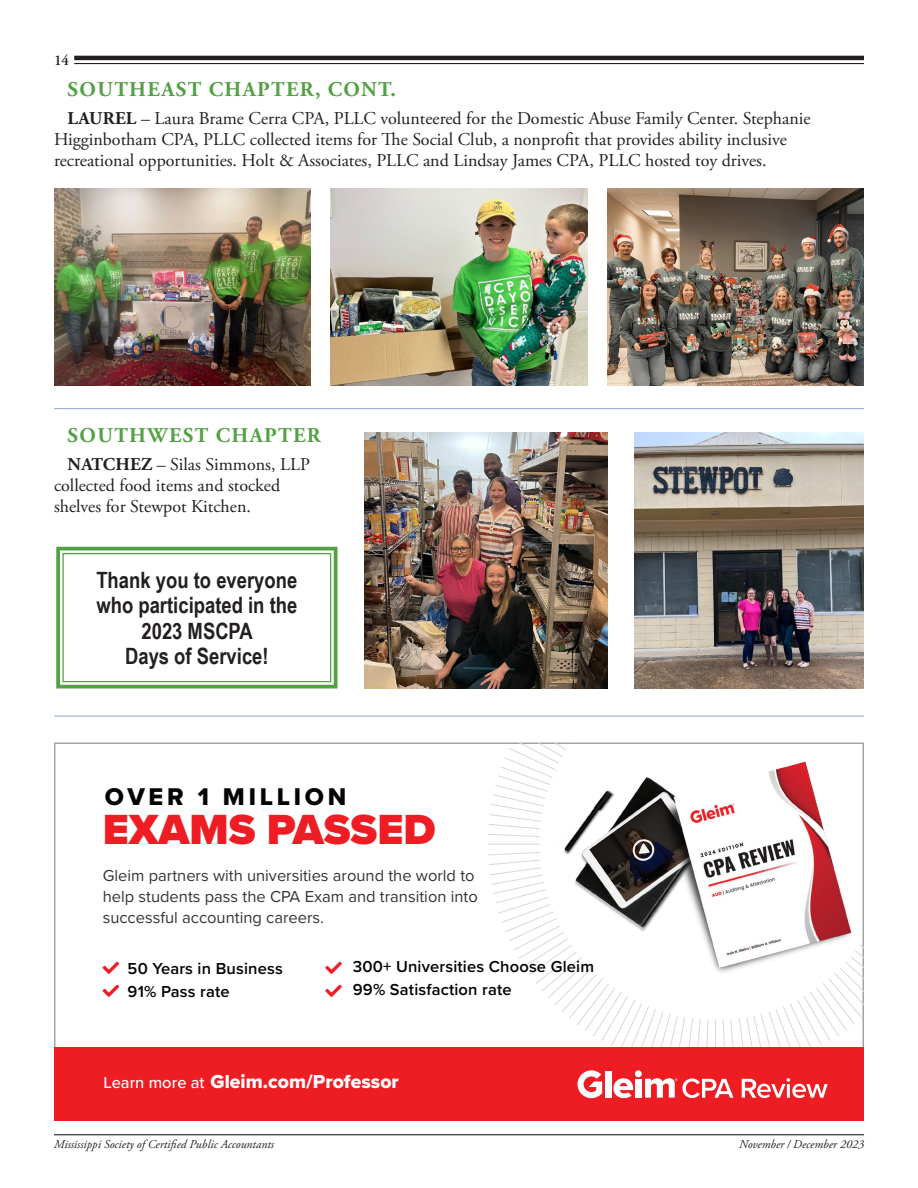
<style>
.page{position:relative;width:918px;height:1188px;background:#fff}
.page>*{position:absolute;margin:0;border:0;box-sizing:border-box;transform-origin:0 0}
.t1{font:900 43.65px "Proxima Nova";color:#ee1d23}
.t2{font:25.05px "Proxima Nova Extrabld";letter-spacing:.15em;color:#040503}
.Basic_Body_Paragraph{font:700 22.5px/25.5px "Arial Narrow";color:#231f20;text-align:center}
.Basic_Body_Paragraph-2{font:700 21px "Adobe Garamond Pro";letter-spacing:.065em;color:#54a044}
.t3{font:19.5px "Proxima Nova Extrabld";color:#fff}
.Basic_Body_Paragraph-3{font:18px/21px "Adobe Garamond Pro";color:#231f20}
.t4{font:16.5px/21px "Proxima Nova";color:#363536}
.t5{font:600 16.5px/23.4px "Proxima Nova";letter-spacing:.01em;color:#040503}
.t6{font:600 15px "Adobe Garamond Pro";color:#231f20}
.t7{font:italic 12px "Adobe Garamond Pro";color:#231f20}
.s1{font-weight:700}
.s2{font-family:"Proxima Nova";font-weight:500;font-size:16.5px}
</style>
<div class="page">
<svg style="left:54px;top:742px;width:810px;height:305px"></svg>
<img style="left:550px;top:756px;width:301px;height:96px">
<svg style="left:488px;top:742px;width:84px;height:95px"></svg>
<svg style="left:488px;top:844px;width:52px;height:1px"></svg>
<svg style="left:860px;top:742px;width:4px;height:7px"></svg>
<div style="left:54px;top:1047px;width:810px;height:73px;background:#ee1d23"></div>
<svg style="left:488px;top:852px;width:376px;height:246px"></svg>
<hr style="left:54px;top:408px;width:810px;height:1px;background:#a0b1d8">
<img style="left:54px;top:188px;width:256px;height:198px">
<img style="left:331px;top:188px;width:256px;height:198px">
<img style="left:608px;top:188px;width:256px;height:198px">
<img style="left:634px;top:432px;width:230px;height:256px">
<img style="left:364px;top:432px;width:244px;height:256px">
<hr style="left:54px;top:716px;width:810px;height:1px;background:#a0b1d8">
<svg style="left:56px;top:546px;width:282px;height:143px"></svg>
<div style="left:62px;top:553px;width:269px;height:129px;border:1px solid #54a044"></div>
<hr style="left:74px;top:56px;width:790px;height:4px;background:#231f20">
<hr style="left:74px;top:63px;width:790px;height:1px;background:#231f20">
<hr style="left:54px;top:1134px;width:810px;height:1px;background:#231f20">
<svg style="left:103px;top:961px;width:16px;height:13px"></svg>
<svg style="left:103px;top:985px;width:16px;height:12px"></svg>
<svg style="left:325px;top:961px;width:17px;height:13px"></svg>
<svg style="left:325px;top:985px;width:17px;height:12px"></svg>
<p class="t6" style="left:54px;top:51px;width:17px">14</p>
<p class="Basic_Body_Paragraph-2" style="left:68px;top:77px;width:330px">SOUTHEAST CHAPTER, CONT.</p>
<p class="Basic_Body_Paragraph-3" style="left:54px;top:108px;width:758px;text-indent:14px"><span class="s1">LAUREL</span> – Laura Brame Cerra CPA, PLLC volunteered for the Domestic Abuse Family Center. Stephanie<br>Higginbotham CPA, PLLC collected items for The Social Club, a nonprofit that provides ability inclusive recreational opportunities. Holt &amp; Associates, PLLC and Lindsay James CPA, PLLC hosted toy drives.</p>
<p class="Basic_Body_Paragraph-2" style="left:68px;top:423px;width:255px">SOUTHWEST CHAPTER</p>
<p class="Basic_Body_Paragraph-3" style="left:54px;top:454px;width:257px;text-indent:14px"><span class="s1">NATCHEZ</span> – Silas Simmons, LLP collected food items and stocked shelves for Stewpot Kitchen.</p>
<p class="Basic_Body_Paragraph" style="left:96px;top:566px;width:202px">Thank you to everyone who participated in the<br>2023 MSCPA<br>Days of Service!</p>
<p class="t2" style="left:105px;top:778px;width:243px">OVER 1 MILLION</p>
<p class="t1" style="left:103px;top:797px;width:334px">EXAMS PASSED</p>
<p class="t4" style="left:103px;top:865px;width:377px">Gleim partners with universities around the world to help students pass the CPA Exam and transition into successful accounting careers.</p>
<p class="t5" style="left:128px;top:956px;width:157px">50 Years in Business<br>91% Pass rate</p>
<p class="t5" style="left:353px;top:954px;width:243px">300+ Universities Choose Gleim<br>99% Satisfaction rate</p>
<p class="t3" style="left:104px;top:1067px;width:297px"><span class="s2">Learn more at</span> Gleim.com/Professor</p>
<p class="t7" style="left:54px;top:1137px;width:221px">Mississippi Society of Certified Public Accountants</p>
<p class="t7" style="left:739px;top:1137px;width:126px">November / December 2023</p>
</div>
